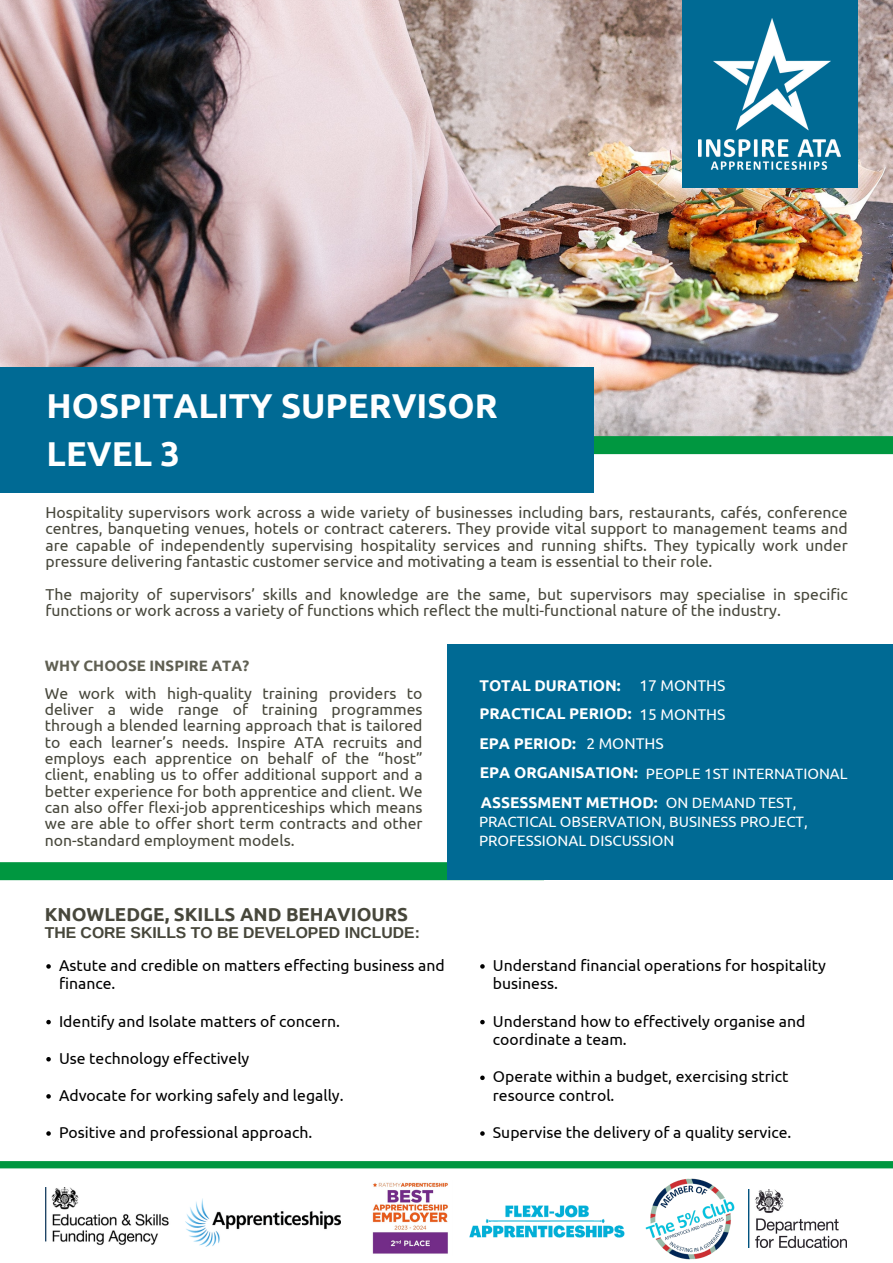
<style>
.page{position:relative;width:893px;height:1263px;background:#fff}
.page>*{position:absolute;margin:0;border:0;box-sizing:border-box;transform-origin:0 0}
.t1{font:700 34.5px/47.8px "Ubuntu";color:#fff}
.t2{font:700 18.75px "Ubuntu";color:#47473b}
.t3{font:15.75px/16.4px "Ubuntu";color:#47473b;text-align:justify}
.t4{font:15.75px/18.6px "Ubuntu";color:#000}
.t5{font:700 15.75px "Arimo";color:#47473b}
.t6{font:700 15.52px "Ubuntu";color:#fff}
.t7{font:15.52px "Ubuntu";color:#fff}
.t8{font:15px/19.1px "Ubuntu";color:#fff}
.t9{font:700 15px "Ubuntu";color:#5f5f52}
</style>
<div class="page">
<img style="left:0;top:0;width:893px;height:436px">
<div style="left:0;top:862px;width:544px;height:18px;background:#009740"></div>
<div style="left:446px;top:645px;width:447px;height:235px;background:#006a94"></div>
<div style="left:0;top:1161px;width:893px;height:7px;background:#009740"></div>
<div style="left:591px;top:436px;width:302px;height:18px;background:#009740"></div>
<div style="left:0;top:367px;width:593px;height:125px;background:#006a94"></div>
<svg style="left:480px;top:964px;width:5px;height:5px"></svg>
<svg style="left:480px;top:1020px;width:5px;height:4px"></svg>
<svg style="left:480px;top:1075px;width:5px;height:5px"></svg>
<svg style="left:480px;top:1131px;width:5px;height:5px"></svg>
<svg style="left:46px;top:964px;width:5px;height:5px"></svg>
<svg style="left:46px;top:1020px;width:5px;height:4px"></svg>
<svg style="left:46px;top:1057px;width:5px;height:4px"></svg>
<svg style="left:46px;top:1094px;width:5px;height:4px"></svg>
<svg style="left:46px;top:1131px;width:5px;height:5px"></svg>
<img style="left:469px;top:1205px;width:156px;height:33px">
<img style="left:645px;top:1178px;width:90px;height:82px">
<img style="left:185px;top:1199px;width:156px;height:47px">
<img style="left:45px;top:1188px;width:124px;height:57px">
<img style="left:748px;top:1189px;width:99px;height:58px">
<img style="left:372px;top:1182px;width:76px;height:72px">
<div style="left:682px;top:0;width:175px;height:188px;background:#006a94"></div>
<img style="left:698px;top:18px;width:142px;height:151px">
<h2 class="t1" style="left:47px;top:382px;width:453px">HOSPITALITY SUPERVISOR<br>LEVEL 3</h2>
<p class="t3" style="left:45px;top:504px;width:803px">Hospitality supervisors work across a wide variety of businesses including bars, restaurants, cafés, conference centres, banqueting venues, hotels or contract caterers. They provide vital support to management teams and are capable of independently supervising hospitality services and running shifts. They typically work under pressure delivering fantastic customer service and motivating a team is essential to their role.</p>
<h1 class="t3" style="left:45px;top:585px;width:803px">The majority of supervisors’ skills and knowledge are the same, but supervisors may specialise in specific functions or work across a variety of functions which reflect the multi-functional nature of the industry.</h1>
<h3 class="t9" style="left:45px;top:656px;width:206px">WHY CHOOSE INSPIRE ATA?</h3>
<p class="t3" style="left:45px;top:685px;width:379px">We work with high-quality training providers to deliver a wide range of training programmes through a blended learning approach that is tailored to each learner’s needs. Inspire ATA recruits and employs each apprentice on behalf of the “host” client, enabling us to offer additional support and a better experience for both apprentice and client. We can also offer flexi-job apprenticeships which means we are able to offer short term contracts and other non-standard employment models.</p>
<p class="t2" style="left:45px;top:904px;width:365px">KNOWLEDGE, SKILLS AND BEHAVIOURS</p>
<p class="t5" style="left:45px;top:924px;width:376px">THE CORE SKILLS TO BE DEVELOPED INCLUDE:</p>
<p class="t4" style="left:59px;top:956px;width:387px">Astute and credible on matters effecting business and finance.</p>
<p class="t4" style="left:59px;top:1011px;width:282px">Identify and Isolate matters of concern.</p>
<p class="t4" style="left:59px;top:1048px;width:192px">Use technology effectively</p>
<p class="t4" style="left:59px;top:1086px;width:286px">Advocate for working safely and legally.</p>
<p class="t4" style="left:59px;top:1123px;width:255px">Positive and professional approach.</p>
<h2 class="t6" style="left:479px;top:676px;width:143px">TOTAL DURATION:</h2>
<h3 class="t6" style="left:479px;top:705px;width:154px">PRACTICAL PERIOD:</h3>
<h2 class="t6" style="left:479px;top:734px;width:98px">EPA PERIOD:</h2>
<h3 class="t7" style="left:639px;top:676px;width:88px">17 MONTHS</h3>
<h2 class="t7" style="left:639px;top:705px;width:88px">15 MONTHS</h2>
<h3 class="t7" style="left:586px;top:734px;width:79px">2 MONTHS</h3>
<h3 class="t6" style="left:480px;top:764px;width:160px">EPA ORGANISATION:</h3>
<p class="t8" style="left:646px;top:763px;width:203px">PEOPLE 1ST INTERNATIONAL</p>
<h2 class="t6" style="left:481px;top:794px;width:178px">ASSESSMENT METHOD:</h2>
<h2 class="t8" style="left:666px;top:792px;width:132px">ON DEMAND TEST,</h2>
<p class="t8" style="left:479px;top:812px;width:330px">PRACTICAL OBSERVATION, BUSINESS PROJECT,<br>PROFESSIONAL DISCUSSION</p>
<p class="t4" style="left:493px;top:956px;width:334px">Understand financial operations for hospitality business.</p>
<h2 class="t4" style="left:493px;top:1011px;width:314px">Understand how to effectively organise and coordinate a team.</h2>
<p class="t4" style="left:493px;top:1067px;width:297px">Operate within a budget, exercising strict resource control.</p>
<p class="t4" style="left:493px;top:1123px;width:300px">Supervise the delivery of a quality service.</p>
</div>
